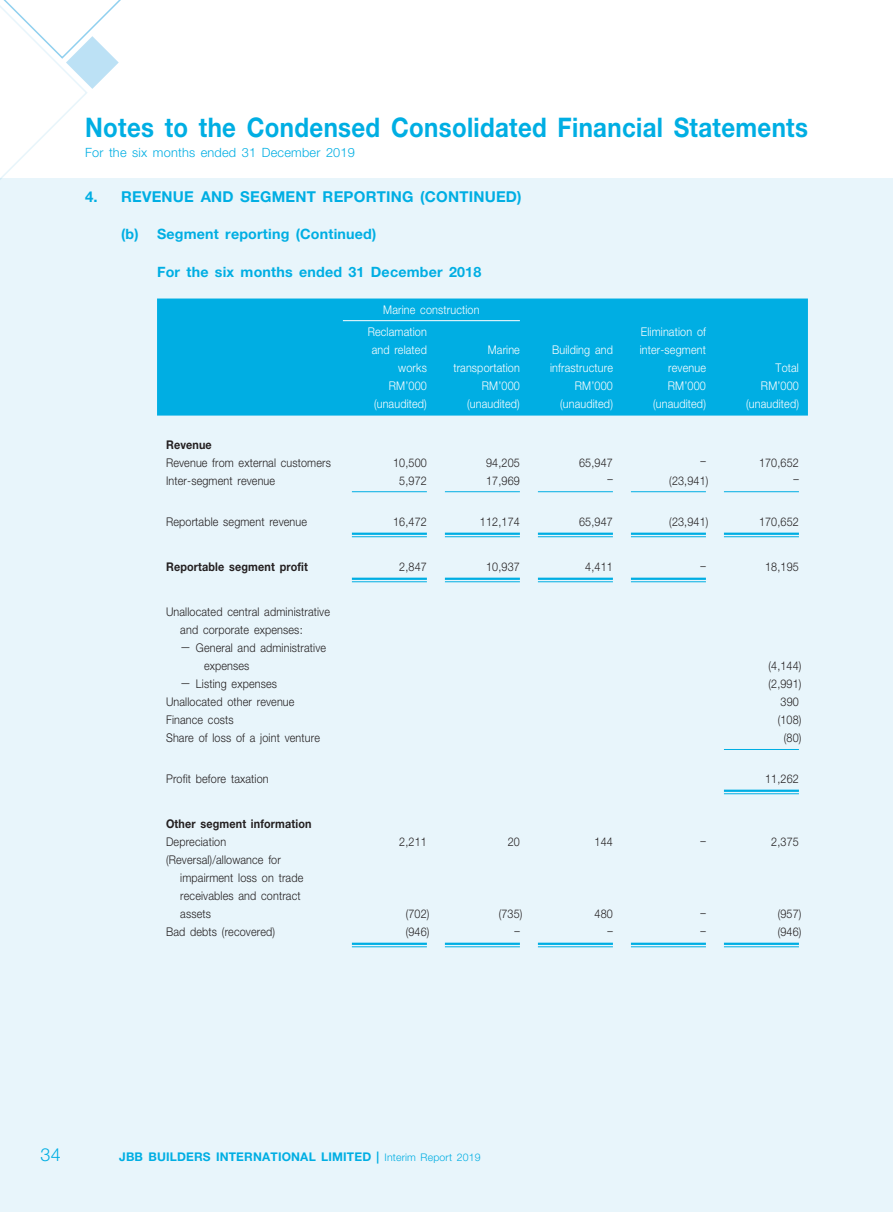
<style>
.page{position:relative;width:893px;height:1212px;background:#fff}
.page>*{position:absolute;margin:0;border:0;box-sizing:border-box;transform-origin:0 0}
.t1{font:700 27px "Helvetica Neue LT Std";letter-spacing:.015em;color:#00aee3;scale:.89 1}
.t2{font:300 18px "Helvetica Neue LT Std";color:#00aee3}
._03_H1{font:700 15px "Helvetica Neue LT Std";letter-spacing:.015em;color:#00aee3}
._04___H2{font:700 14.25px "Helvetica Neue LT Std";letter-spacing:.015em;color:#00aee3}
.t3{font:300 12.75px "Helvetica Neue LT Std";letter-spacing:.015em;color:#00aee3}
._15_Table_Stub{font:300 12px/18px "Helvetica Neue LT Std";letter-spacing:.015em;color:#231f20;scale:.9 1}
._01_Body_Text{font:300 12px/18px "Helvetica Neue LT Std";letter-spacing:.015em;color:#fff;text-align:right;scale:.9 1}
._01_Body_Text-2{font:300 12px "Helvetica Neue LT Std";letter-spacing:.015em;color:#231f20;scale:.9 1}
._15_Table_Stub-2{font:700 12px "Helvetica Neue LT Std";letter-spacing:.015em;color:#231f20;scale:.9 1}
.t4{font:700 12px "Helvetica Neue LT Std";letter-spacing:.015em;color:#00aee3}
.s1{font-weight:300;font-size:10.5px}
</style>
<div class="page">
<div style="left:0;top:179px;width:893px;height:1033px;background:#e8f5fb"></div>
<svg style="left:0;top:0;width:143px;height:180px"></svg>
<div style="left:157px;top:298px;width:651px;height:118px;background:#00aee3"></div>
<hr style="left:343px;top:320px;width:177px;height:1px;background:#fff">
<hr style="left:352px;top:491px;width:75px;height:1px;background:#00aee3">
<hr style="left:445px;top:491px;width:75px;height:1px;background:#00aee3">
<hr style="left:538px;top:491px;width:75px;height:1px;background:#00aee3">
<hr style="left:631px;top:491px;width:75px;height:1px;background:#00aee3">
<hr style="left:724px;top:491px;width:75px;height:1px;background:#00aee3">
<hr style="left:352px;top:533px;width:75px;height:2px;background:#00aee3">
<hr style="left:352px;top:536px;width:75px;height:1px;background:#00aee3">
<hr style="left:445px;top:533px;width:75px;height:2px;background:#00aee3">
<hr style="left:445px;top:536px;width:75px;height:1px;background:#00aee3">
<hr style="left:538px;top:533px;width:75px;height:2px;background:#00aee3">
<hr style="left:538px;top:536px;width:75px;height:1px;background:#00aee3">
<hr style="left:631px;top:533px;width:75px;height:2px;background:#00aee3">
<hr style="left:631px;top:536px;width:75px;height:1px;background:#00aee3">
<hr style="left:724px;top:533px;width:75px;height:2px;background:#00aee3">
<hr style="left:724px;top:536px;width:75px;height:1px;background:#00aee3">
<hr style="left:352px;top:578px;width:75px;height:2px;background:#00aee3">
<hr style="left:352px;top:581px;width:75px;height:1px;background:#00aee3">
<hr style="left:445px;top:578px;width:75px;height:2px;background:#00aee3">
<hr style="left:445px;top:581px;width:75px;height:1px;background:#00aee3">
<hr style="left:538px;top:578px;width:75px;height:2px;background:#00aee3">
<hr style="left:538px;top:581px;width:75px;height:1px;background:#00aee3">
<hr style="left:631px;top:578px;width:75px;height:2px;background:#00aee3">
<hr style="left:631px;top:581px;width:75px;height:1px;background:#00aee3">
<hr style="left:724px;top:749px;width:75px;height:1px;background:#00aee3">
<hr style="left:724px;top:790px;width:75px;height:2px;background:#00aee3">
<hr style="left:724px;top:793px;width:75px;height:1px;background:#00aee3">
<hr style="left:352px;top:943px;width:75px;height:2px;background:#00aee3">
<hr style="left:352px;top:946px;width:75px;height:1px;background:#00aee3">
<hr style="left:445px;top:943px;width:75px;height:2px;background:#00aee3">
<hr style="left:445px;top:946px;width:75px;height:1px;background:#00aee3">
<hr style="left:538px;top:943px;width:75px;height:2px;background:#00aee3">
<hr style="left:538px;top:946px;width:75px;height:1px;background:#00aee3">
<hr style="left:631px;top:943px;width:75px;height:2px;background:#00aee3">
<hr style="left:631px;top:946px;width:75px;height:1px;background:#00aee3">
<hr style="left:724px;top:943px;width:75px;height:2px;background:#00aee3">
<hr style="left:724px;top:946px;width:75px;height:1px;background:#00aee3">
<h1 class="t1" style="left:85px;top:110px;width:814px">Notes to the Condensed Consolidated Financial Statements</h1>
<p class="t3" style="left:85px;top:145px;width:271px">For the six months ended 31 December 2019</p>
<p class="_03_H1" style="left:85px;top:187px;width:438px">4. REVENUE AND SEGMENT REPORTING (CONTINUED)</p>
<p class="_04___H2" style="left:121px;top:225px;width:257px">(b) Segment reporting (Continued)</p>
<p class="_04___H2" style="left:157px;top:263px;width:326px">For the six months ended 31 December 2018</p>
<p class="_01_Body_Text" style="left:383px;top:300px;width:108px">Marine construction</p>
<p class="_01_Body_Text" style="left:368px;top:322px;width:67px">Reclamation and related works</p>
<p class="_01_Body_Text" style="left:640px;top:322px;width:75px">Elimination of inter-segment revenue</p>
<p class="_01_Body_Text" style="left:453px;top:340px;width:75px">Marine transportation</p>
<p class="_01_Body_Text" style="left:550px;top:340px;width:71px;text-align:left">Building and infrastructure</p>
<p class="_01_Body_Text" style="left:775px;top:358px;width:28px">Total</p>
<p class="_01_Body_Text" style="left:389px;top:376px;width:44px">RM’000</p>
<p class="_01_Body_Text" style="left:482px;top:376px;width:44px">RM’000</p>
<p class="_01_Body_Text" style="left:575px;top:376px;width:44px">RM’000</p>
<p class="_01_Body_Text" style="left:668px;top:376px;width:44px">RM’000</p>
<p class="_01_Body_Text" style="left:761px;top:376px;width:44px">RM’000</p>
<p class="_01_Body_Text" style="left:374px;top:394px;width:60px">(unaudited)</p>
<p class="_01_Body_Text" style="left:467px;top:394px;width:60px">(unaudited)</p>
<p class="_01_Body_Text" style="left:560px;top:394px;width:60px">(unaudited)</p>
<p class="_01_Body_Text" style="left:653px;top:394px;width:60px">(unaudited)</p>
<p class="_01_Body_Text" style="left:746px;top:394px;width:60px">(unaudited)</p>
<p class="_15_Table_Stub-2" style="left:166px;top:437px;width:52px">Revenue</p>
<p class="_15_Table_Stub" style="left:166px;top:453px;width:185px">Revenue from external customers</p>
<p class="_01_Body_Text-2" style="left:393px;top:455px;width:39px">10,500</p>
<p class="_01_Body_Text-2" style="left:486px;top:455px;width:39px">94,205</p>
<p class="_01_Body_Text-2" style="left:579px;top:455px;width:39px">65,947</p>
<p class="_01_Body_Text-2" style="left:700px;top:454px;width:7px">–</p>
<p class="_01_Body_Text-2" style="left:759px;top:455px;width:46px">170,652</p>
<p class="_15_Table_Stub" style="left:166px;top:471px;width:123px">Inter-segment revenue</p>
<p class="_01_Body_Text-2" style="left:399px;top:473px;width:32px">5,972</p>
<p class="_01_Body_Text-2" style="left:486px;top:473px;width:39px">17,969</p>
<p class="_01_Body_Text-2" style="left:607px;top:472px;width:7px">–</p>
<p class="_01_Body_Text-2" style="left:669px;top:473px;width:45px">(23,941)</p>
<p class="_01_Body_Text-2" style="left:793px;top:472px;width:7px">–</p>
<p class="_15_Table_Stub" style="left:166px;top:512px;width:158px">Reportable segment revenue</p>
<p class="_01_Body_Text-2" style="left:393px;top:514px;width:39px">16,472</p>
<p class="_01_Body_Text-2" style="left:480px;top:514px;width:46px">112,174</p>
<p class="_01_Body_Text-2" style="left:579px;top:514px;width:39px">65,947</p>
<p class="_01_Body_Text-2" style="left:669px;top:514px;width:45px">(23,941)</p>
<p class="_01_Body_Text-2" style="left:759px;top:514px;width:46px">170,652</p>
<p class="_15_Table_Stub-2" style="left:166px;top:559px;width:159px">Reportable segment profit</p>
<p class="_01_Body_Text-2" style="left:399px;top:559px;width:32px">2,847</p>
<p class="_01_Body_Text-2" style="left:486px;top:559px;width:39px">10,937</p>
<p class="_01_Body_Text-2" style="left:585px;top:559px;width:32px">4,411</p>
<p class="_01_Body_Text-2" style="left:700px;top:558px;width:7px">–</p>
<p class="_01_Body_Text-2" style="left:765px;top:559px;width:39px">18,195</p>
<p class="_15_Table_Stub" style="left:180px;top:602px;width:168px;text-indent:-14px">Unallocated central administrative and corporate expenses:</p>
<p class="_15_Table_Stub" style="left:204px;top:638px;width:137px;text-indent:-24px">— G eneral and administrative expenses</p>
<p class="_01_Body_Text-2" style="left:768px;top:658px;width:38px">(4,144)</p>
<p class="_15_Table_Stub" style="left:180px;top:674px;width:109px">— Listing expenses</p>
<p class="_01_Body_Text-2" style="left:768px;top:676px;width:38px">(2,991)</p>
<p class="_15_Table_Stub" style="left:166px;top:692px;width:144px">Unallocated other revenue</p>
<p class="_01_Body_Text-2" style="left:781px;top:694px;width:22px">390</p>
<p class="_15_Table_Stub" style="left:166px;top:711px;width:77px">Finance costs</p>
<p class="_01_Body_Text-2" style="left:778px;top:713px;width:28px">(108)</p>
<p class="_15_Table_Stub" style="left:166px;top:729px;width:173px">Share of loss of a joint venture</p>
<p class="_01_Body_Text-2" style="left:784px;top:731px;width:21px">(80)</p>
<p class="_15_Table_Stub" style="left:166px;top:769px;width:115px">Profit before taxation</p>
<p class="_01_Body_Text-2" style="left:765px;top:771px;width:39px">11,262</p>
<p class="_15_Table_Stub-2" style="left:166px;top:816px;width:163px">Other segment information</p>
<p class="_15_Table_Stub" style="left:166px;top:832px;width:68px">Depreciation</p>
<p class="_01_Body_Text-2" style="left:399px;top:834px;width:32px">2,211</p>
<p class="_01_Body_Text-2" style="left:508px;top:834px;width:15px">20</p>
<p class="_01_Body_Text-2" style="left:595px;top:834px;width:22px">144</p>
<p class="_01_Body_Text-2" style="left:700px;top:833px;width:7px">–</p>
<p class="_01_Body_Text-2" style="left:771px;top:834px;width:32px">2,375</p>
<p class="_15_Table_Stub" style="left:180px;top:850px;width:138px;text-indent:-14px">(Reversal)/allowance for impairment loss on trade receivables and contract assets</p>
<p class="_01_Body_Text-2" style="left:406px;top:906px;width:28px">(702)</p>
<p class="_01_Body_Text-2" style="left:499px;top:906px;width:28px">(735)</p>
<p class="_01_Body_Text-2" style="left:595px;top:906px;width:22px">480</p>
<p class="_01_Body_Text-2" style="left:700px;top:905px;width:7px">–</p>
<p class="_01_Body_Text-2" style="left:778px;top:906px;width:28px">(957)</p>
<p class="_15_Table_Stub" style="left:166px;top:922px;width:123px">Bad debts (recovered)</p>
<p class="_01_Body_Text-2" style="left:406px;top:924px;width:28px">(946)</p>
<p class="_01_Body_Text-2" style="left:514px;top:923px;width:7px">–</p>
<p class="_01_Body_Text-2" style="left:607px;top:923px;width:7px">–</p>
<p class="_01_Body_Text-2" style="left:700px;top:923px;width:7px">–</p>
<p class="_01_Body_Text-2" style="left:778px;top:924px;width:28px">(946)</p>
<h2 class="t2" style="left:40px;top:1143px;width:22px">34</h2>
<p class="t4" style="left:119px;top:1149px;width:363px">JBB BUILDERS INTERNATIONAL LIMITED | <span class="s1">Interim Report 2019</span></p>
</div>
